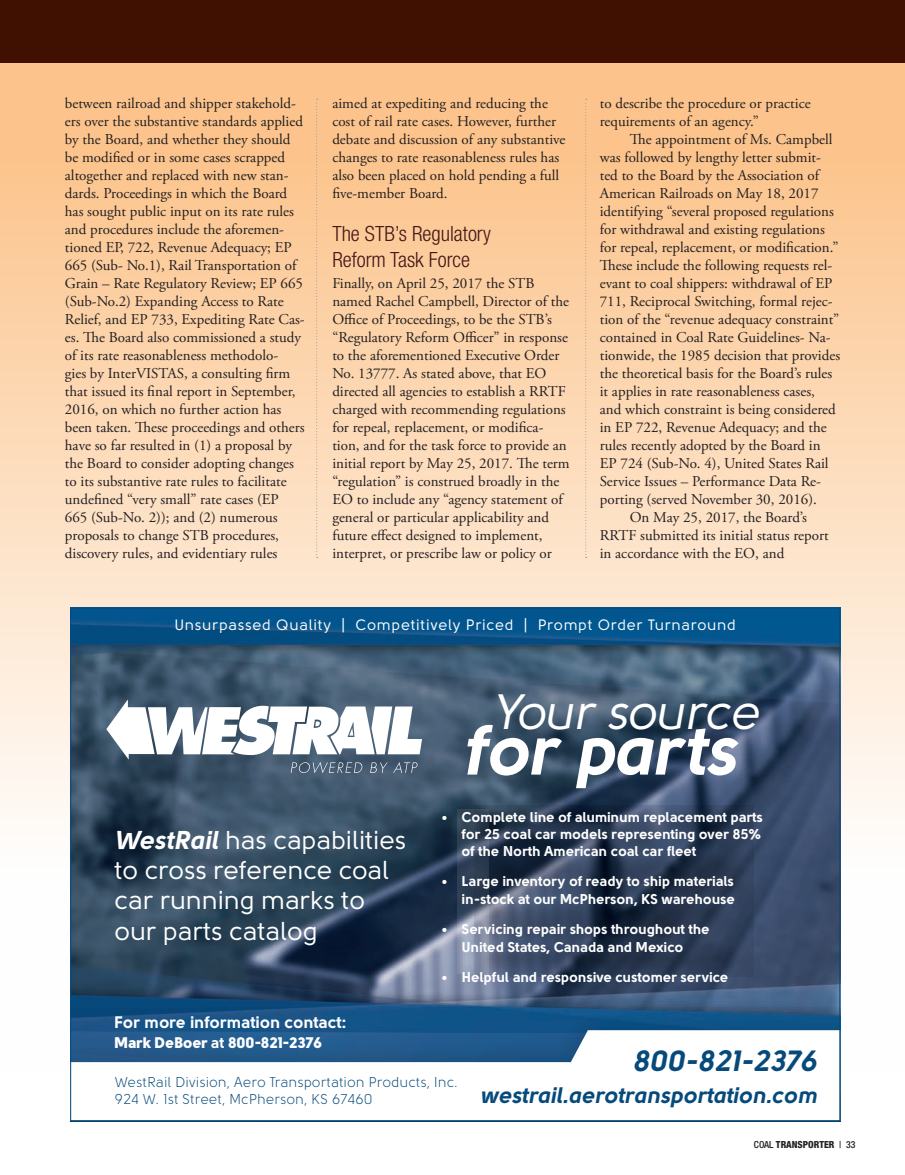
<style>
.page{position:relative;width:905px;height:1175px;background:#fff}
.page>*{position:absolute;margin:0;border:0;box-sizing:border-box;transform-origin:0 0}
.t1{font:70.5px "Solomon Sans Bold Italic";letter-spacing:-.01em;color:#fff}
.t2{font:49.2px "Solomon Sans Normal Italic";letter-spacing:-.015em;color:#fff}
.t3{font:29.25px "Solomon Sans Bold Italic";color:#064a7c}
.t4{font:25.8px/30px "Solomon Sans Normal";color:#fff}
.t5{font:22.5px "Solomon Sans Bold Italic";color:#064a7c}
.t6{font:300 condensed 21px/25.2px "Helvetica Neue LT Std";color:#441718}
.t7{font:16.65px "Solomon Sans Bold";color:#fff}
.t8{font:15.3px "Solomon Sans Black";color:#fff}
.t9{font:15px/18px "Adobe Garamond Pro";color:#231f20}
.t10{font:15px "Solomon Sans Normal";letter-spacing:.05em;color:#fff}
.t11{font:14.25px/17.1px "Solomon Sans Book";color:#064a7c}
.t12{font:14.1px/17.2px "Solomon Sans Bold";color:#fff}
.t13{font:800 condensed 9.75px "Helvetica Neue LT Std";color:#231f20}
.s1{font-family:"Solomon Sans Bold Italic"}
.s2{font-family:"Solomon Sans Bold"}
.s3{font-weight:500}
</style>
<div class="page">
<div style="left:0;top:63px;width:905px;height:1009px;background:linear-gradient(to bottom,#fec286,#f2ffff)"></div>
<img style="left:72px;top:610px;width:766px;height:397px">
<svg style="left:72px;top:1007px;width:766px;height:23px;background:#155285"></svg>
<svg style="left:72px;top:1030px;width:766px;height:42px"></svg>
<svg style="left:474px;top:805px;width:279px;height:172px;background:#2d3c55"></svg>
<svg style="left:457px;top:809px;width:31px;height:164px;background:#556379"></svg>
<svg style="left:106px;top:699px;width:316px;height:74px"></svg>
<svg style="left:316px;top:99px;width:2px;height:459px"></svg>
<svg style="left:585px;top:99px;width:1px;height:459px"></svg>
<div style="left:0;top:0;width:905px;height:63px;background:#401000"></div>
<p class="t9" style="left:65px;top:95px;width:241px">between railroad and shipper stakehold&shy;ers over the substantive standards applied by the Board, and whether they should be modified or in some cases scrapped altogether and replaced with new stan&shy;dards. Proceedings in which the Board has sought public input on its rate rules and procedures include the aforemen&shy;tioned EP, 722, Revenue Adequacy; EP 665 (Sub- No.1), Rail Transportation of Grain – Rate Regulatory Review; EP 665 (Sub-No.2) Expanding Access to Rate Relief, and EP 733, Expediting Rate Cas&shy;es. The Board also commissioned a study of its rate reasonableness methodolo-<br>gies by InterVISTAS, a consulting firm that issued its final report in September, 2016, on which no further action has been taken. These proceedings and others have so far resulted in (1) a proposal by the Board to consider adopting changes to its substantive rate rules to facilitate undefined “very small” rate cases (EP 665 (Sub-No. 2)); and (2) numerous proposals to change STB procedures, discovery rules, and evidentiary rules</p>
<p class="t9" style="left:332px;top:95px;width:235px">aimed at expediting and reducing the cost of rail rate cases. However, further debate and discussion of any substantive changes to rate reasonableness rules has also been placed on hold pending a full five-member Board.</p>
<h3 class="t6" style="left:332px;top:221px;width:160px">The STB’s Regulatory<br>Reform Task Force</h3>
<p class="t9" style="left:332px;top:275px;width:239px">Finally, on April 25, 2017 the STB named Rachel Campbell, Director of the Office of Proceedings, to be the STB’s “Regulatory Reform Officer” in response to the aforementioned Executive Order No. 13777. As stated above, that EO directed all agencies to establish a RRTF charged with recommending regulations for repeal, replacement, or modifica&shy;tion, and for the task force to provide an initial report by May 25, 2017. The term “regulation” is construed broadly in the EO to include any “agency statement of general or particular applicability and future effect designed to implement, interpret, or prescribe law or policy or</p>
<p class="t9" style="left:599px;top:95px;width:212px">to describe the procedure or practice requirements of an agency.”</p>
<p class="t9" style="left:629px;top:131px;width:204px">The appointment of Ms. Campbell</p>
<p class="t9" style="left:599px;top:149px;width:223px">was followed by lengthy letter submit-</p>
<p class="t9" style="left:599px;top:167px;width:221px">ted to the Board by the Association of</p>
<p class="t9" style="left:599px;top:185px;width:220px">American Railroads on May 18, 2017</p>
<p class="t9" style="left:599px;top:203px;width:235px">identifying “several proposed regulations</p>
<p class="t9" style="left:599px;top:221px;width:227px">for withdrawal and existing regulations</p>
<p class="t9" style="left:599px;top:239px;width:240px">for repeal, replacement, or modification.”</p>
<p class="t9" style="left:599px;top:257px;width:234px">These include the following requests rel-</p>
<p class="t9" style="left:599px;top:275px;width:234px">evant to coal shippers: withdrawal of EP</p>
<p class="t9" style="left:599px;top:293px;width:234px">711, Reciprocal Switching, formal rejec-</p>
<p class="t9" style="left:599px;top:311px;width:241px">tion of the “revenue adequacy constraint”</p>
<p class="t9" style="left:599px;top:329px;width:232px">contained in Coal Rate Guidelines- Na-</p>
<p class="t9" style="left:599px;top:347px;width:242px">tionwide, the 1985 decision that provides</p>
<p class="t9" style="left:599px;top:365px;width:234px">the theoretical basis for the Board’s rules</p>
<p class="t9" style="left:599px;top:383px;width:217px">it applies in rate reasonableness cases,</p>
<p class="t9" style="left:599px;top:401px;width:237px">and which constraint is being considered</p>
<p class="t9" style="left:599px;top:419px;width:228px">in EP 722, Revenue Adequacy; and the</p>
<p class="t9" style="left:599px;top:437px;width:222px">rules recently adopted by the Board in</p>
<p class="t9" style="left:599px;top:455px;width:230px">EP 724 (Sub-No. 4), United States Rail</p>
<p class="t9" style="left:599px;top:473px;width:223px">Service Issues – Performance Data Re-</p>
<p class="t9" style="left:599px;top:491px;width:219px">porting (served November 30, 2016).</p>
<p class="t9" style="left:629px;top:509px;width:179px">On May 25, 2017, the Board’s</p>
<p class="t9" style="left:599px;top:527px;width:230px">RRTF submitted its initial status report</p>
<p class="t9" style="left:599px;top:545px;width:186px">in accordance with the EO, and</p>
<p class="t10" style="left:174px;top:617px;width:563px">Unsurpassed Quality | Competitively Priced | Prompt Order Turnaround</p>
<h3 class="t4" style="left:114px;top:825px;width:293px"><span class="s1">WestRail</span> has capabilities to cross reference coal car running marks to our parts catalog</h3>
<p class="t7" style="left:114px;top:1012px;width:234px">For more information contact:</p>
<p class="t8" style="left:114px;top:1033px;width:209px">Mark DeBoer <span class="s2">at</span> 800-821-2376</p>
<p class="t12" style="left:442px;top:808px;width:7px">•</p>
<p class="t12" style="left:442px;top:872px;width:7px">•</p>
<p class="t12" style="left:442px;top:920px;width:7px">•</p>
<p class="t12" style="left:442px;top:968px;width:7px">•</p>
<h2 class="t2" style="left:491px;top:684px;width:269px">Your source</h2>
<h1 class="t1" style="left:463px;top:708px;width:274px">for parts</h1>
<p class="t12" style="left:462px;top:808px;width:302px;text-align:justify">Complete line of aluminum replacement parts for 25 coal car models representing over 85% of the North American coal car fleet</p>
<p class="t12" style="left:462px;top:872px;width:275px;line-height:17.7px">Large inventory of ready to ship materials in-stock at our McPherson, KS warehouse</p>
<p class="t12" style="left:462px;top:920px;width:249px;line-height:17.7px">Servicing repair shops throughout the<br>United States, Canada and Mexico</p>
<p class="t12" style="left:462px;top:968px;width:268px">Helpful and responsive customer service</p>
<h3 class="t3" style="left:632px;top:1043px;width:186px">800-821-2376</h3>
<p class="t11" style="left:114px;top:1073px;width:345px">WestRail Division, Aero Transportation Products, Inc.<br>924 W. 1st Street, McPherson, KS 67460</p>
<h3 class="t5" style="left:480px;top:1081px;width:338px">westrail.aerotransportation.com</h3>
<p class="t13" style="left:754px;top:1138px;width:103px"><span class="s3">COAL</span> TRANSPORTER <span class="s3">| 33</span></p>
</div>
